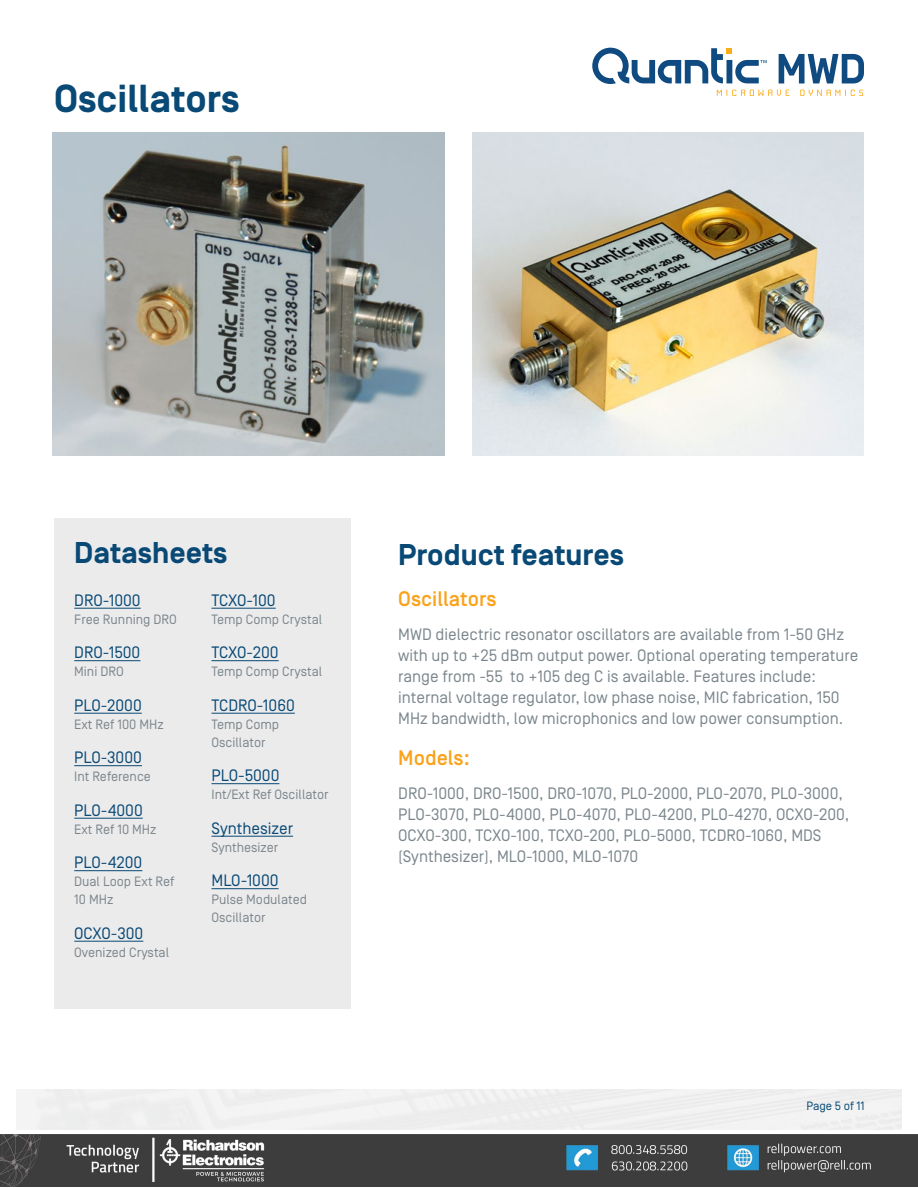
<style>
.page{position:relative;width:918px;height:1188px;background:#fff}
.page>*{position:absolute;margin:0;border:0;box-sizing:border-box;transform-origin:0 0}
.t1{font:700 39px "Simplon Norm";color:#084975}
.t2{font:700 30px "Simplon Norm";color:#084975}
.t3{font:500 21px "Simplon Norm";color:#faa21b}
.t4{font:16.5px/21px "Simplon Norm";color:#7b868c}
.t5{font:16.5px "Simplon Norm";color:#084975}
.t6{font:13.5px/18px "Simplon Norm";color:#7b868c}
.t7{font:12px "Simplon Norm";color:#084975}
</style>
<div class="page">
<svg style="left:592px;top:48px;width:175px;height:36px"></svg>
<svg style="left:779px;top:54px;width:85px;height:29px"></svg>
<svg style="left:717px;top:90px;width:146px;height:6px"></svg>
<div style="left:54px;top:572px;width:297px;height:437px;background:#ecebec"></div>
<hr style="left:74px;top:608px;width:67px;height:1px;background:#084975">
<hr style="left:74px;top:660px;width:66px;height:1px;background:#084975">
<hr style="left:74px;top:713px;width:68px;height:1px;background:#084975">
<hr style="left:74px;top:765px;width:68px;height:1px;background:#084975">
<hr style="left:74px;top:818px;width:69px;height:1px;background:#084975">
<hr style="left:74px;top:870px;width:68px;height:1px;background:#084975">
<hr style="left:74px;top:941px;width:69px;height:1px;background:#084975">
<hr style="left:212px;top:608px;width:64px;height:1px;background:#084975">
<hr style="left:212px;top:660px;width:67px;height:1px;background:#084975">
<hr style="left:212px;top:713px;width:83px;height:1px;background:#084975">
<hr style="left:212px;top:783px;width:67px;height:1px;background:#084975">
<hr style="left:212px;top:836px;width:81px;height:1px;background:#084975">
<hr style="left:212px;top:888px;width:67px;height:1px;background:#084975">
<img style="left:53px;top:133px;width:392px;height:322px">
<img style="left:472px;top:133px;width:392px;height:322px">
<div style="left:54px;top:518px;width:297px;height:65px;background:#ecebec"></div>
<img style="left:0;top:1135px;width:918px;height:52px">
<h1 class="t1" style="left:54px;top:78px;width:187px">Oscillators</h1>
<h2 class="t2" style="left:74px;top:536px;width:155px">Datasheets</h2>
<p class="t5" style="left:74px;top:592px;width:68px">DRO-1000</p>
<p class="t6" style="left:74px;top:611px;width:104px">Free Running DRO</p>
<p class="t5" style="left:74px;top:644px;width:68px">DRO-1500</p>
<p class="t6" style="left:74px;top:663px;width:51px">Mini DRO</p>
<p class="t5" style="left:74px;top:697px;width:69px">PLO-2000</p>
<p class="t6" style="left:74px;top:716px;width:91px">Ext Ref 100 MHz</p>
<p class="t5" style="left:74px;top:749px;width:69px">PLO-3000</p>
<p class="t6" style="left:74px;top:768px;width:78px">Int Reference</p>
<p class="t5" style="left:74px;top:802px;width:70px">PLO-4000</p>
<p class="t6" style="left:74px;top:821px;width:84px">Ext Ref 10 MHz</p>
<p class="t5" style="left:74px;top:854px;width:70px">PLO-4200</p>
<p class="t6" style="left:74px;top:873px;width:102px">Dual Loop Ext Ref<br>10 MHz</p>
<p class="t5" style="left:74px;top:925px;width:71px">OCXO-300</p>
<p class="t6" style="left:74px;top:944px;width:96px">Ovenized Crystal</p>
<p class="t5" style="left:212px;top:592px;width:66px">TCXO-100</p>
<p class="t6" style="left:212px;top:611px;width:112px">Temp Comp Crystal</p>
<p class="t5" style="left:212px;top:644px;width:69px">TCXO-200</p>
<p class="t6" style="left:212px;top:663px;width:112px">Temp Comp Crystal</p>
<p class="t5" style="left:212px;top:697px;width:85px">TCDRO-1060</p>
<p class="t6" style="left:212px;top:716px;width:69px">Temp Comp<br>Oscillator</p>
<p class="t5" style="left:212px;top:767px;width:69px">PLO-5000</p>
<p class="t6" style="left:212px;top:786px;width:119px">Int/Ext Ref Oscillator</p>
<p class="t5" style="left:212px;top:820px;width:83px">Synthesizer</p>
<p class="t6" style="left:212px;top:839px;width:68px">Synthesizer</p>
<p class="t5" style="left:212px;top:872px;width:69px">MLO-1000</p>
<p class="t6" style="left:212px;top:891px;width:97px">Pulse Modulated<br>Oscillator</p>
<h2 class="t2" style="left:398px;top:539px;width:227px">Product features</h2>
<p class="t3" style="left:398px;top:587px;width:100px">Oscillators</p>
<p class="t4" style="left:398px;top:624px;width:462px">MWD dielectric resonator oscillators are available from 1-50 GHz with up to +25 dBm output power. Optional operating temperature range from -55 to +105 deg C is available. Features include: internal voltage regulator, low phase noise, MIC fabrication, 150<br>MHz bandwidth, low microphonics and low power consumption.</p>
<p class="t3" style="left:398px;top:746px;width:73px">Models:</p>
<p class="t4" style="left:398px;top:783px;width:453px">DRO-1000, DRO-1500, DRO-1070, PLO-2000, PLO-2070, PLO-3000, PLO-3070, PLO-4000, PLO-4070, PLO-4200, PLO-4270, OCXO-200, OCXO-300, TCXO-100, TCXO-200, PLO-5000, TCDRO-1060, MDS (Synthesizer), MLO-1000, MLO-1070</p>
<p class="t7" style="left:806px;top:1100px;width:60px">Page 5 of 11</p>
</div>
